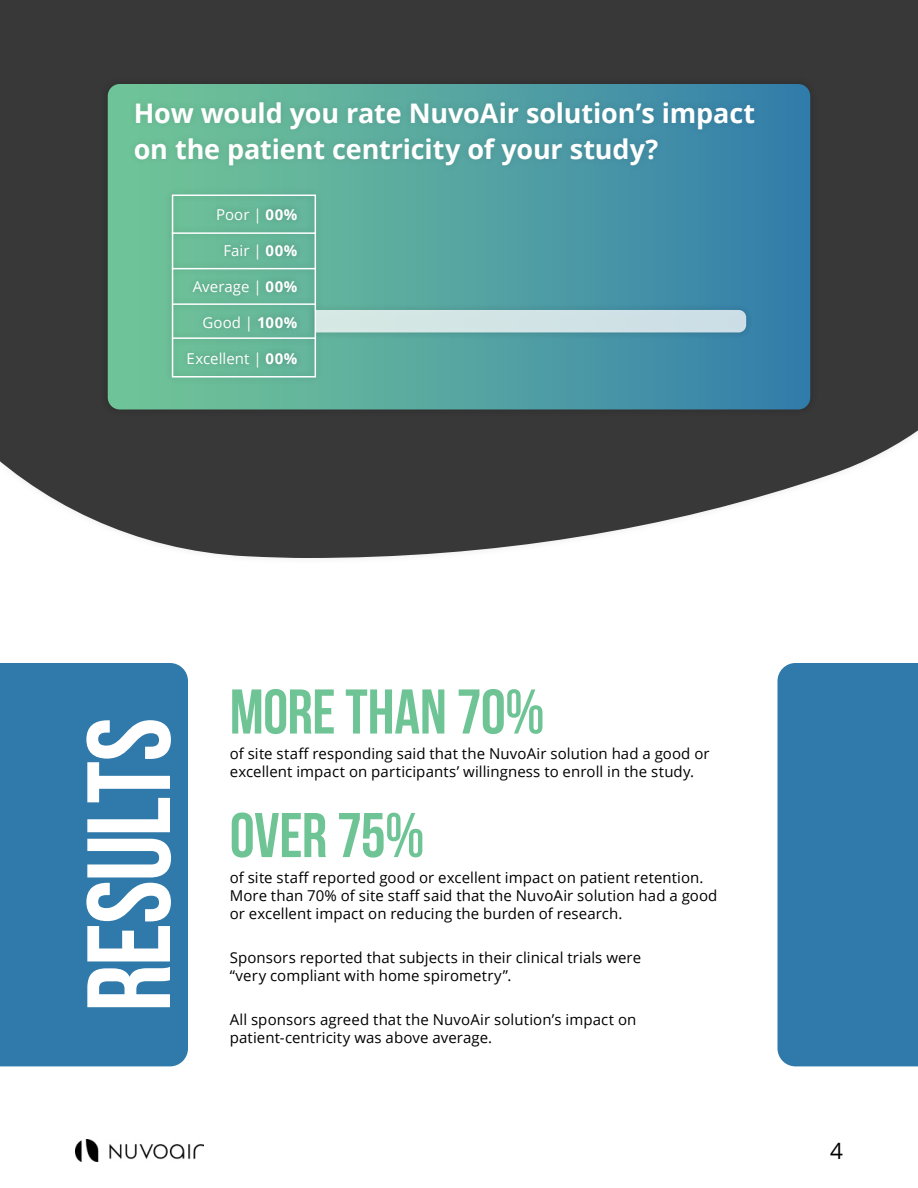
<style>
.page{position:relative;width:918px;height:1188px;background:#fff}
.page>*{position:absolute;margin:0;border:0;box-sizing:border-box;transform-origin:0 0}
.t1{font:700 118.05px "Bebas Neue";letter-spacing:-.015em;color:#fff}
.t2{font:700 63px "Bebas Neue";letter-spacing:-.01em;color:#6fc496}
.t3{font:700 27px/36px "Open Sans";letter-spacing:-.005em;color:#fff}
.t4{font:22.5px "Open Sans";color:#000}
.t5{font:15px/18px "Open Sans";letter-spacing:.005em;color:#000}
.t6{font:15px "Open Sans";letter-spacing:.005em;color:#fff}
.s1{font-weight:700}
</style>
<div class="page">
<img style="left:75px;top:1139px;width:128px;height:23px">
<svg style="left:0;top:0;width:918px;height:558px;background:#4f4f4f"></svg>
<div style="left:0;top:663px;width:188px;height:403px;background:#2f7aaa"></div>
<div style="left:777px;top:663px;width:141px;height:403px;background:#2f7aaa"></div>
<div style="left:100px;top:76px;width:718px;height:342px;background:#363636"></div>
<svg style="left:108px;top:84px;width:702px;height:326px;background:#51a0a0"></svg>
<div style="left:127px;top:94px;width:635px;height:80px;background:#000;opacity:.1"></div>
<div style="left:164px;top:186px;width:591px;height:199px;background:#000;opacity:.1"></div>
<div style="left:164px;top:187px;width:160px;height:199px;background:#67b798"></div>
<div style="left:172px;top:195px;width:144px;height:183px;border:2px solid #fff"></div>
<div style="left:180px;top:201px;width:125px;height:174px;background:#000;opacity:.1"></div>
<div style="left:165px;top:225px;width:158px;height:17px;background:#67b797"></div>
<hr style="left:172px;top:232px;width:144px;height:2px;background:#fff">
<div style="left:165px;top:260px;width:158px;height:17px;background:#000;opacity:.1"></div>
<hr style="left:172px;top:268px;width:144px;height:1px;background:#fff">
<div style="left:165px;top:296px;width:158px;height:17px;background:#67b797"></div>
<hr style="left:172px;top:303px;width:144px;height:2px;background:#fff">
<div style="left:165px;top:330px;width:158px;height:17px;background:#67b797"></div>
<hr style="left:172px;top:337px;width:144px;height:2px;background:#fff">
<div style="left:307px;top:302px;width:448px;height:38px;background:#000;opacity:.1"></div>
<div style="left:315px;top:310px;width:431px;height:22px;background:#d1e4e5"></div>
<h3 class="t3" style="left:134px;top:95px;width:623px">How would you rate NuvoAir solution’s impact on the patient centricity of your study?</h3>
<p class="t6" style="left:216px;top:204px;width:83px">Poor | <span class="s1">00%</span></p>
<p class="t6" style="left:224px;top:240px;width:75px">Fair | <span class="s1">00%</span></p>
<p class="t6" style="left:193px;top:276px;width:106px">Average | <span class="s1">00%</span></p>
<p class="t6" style="left:202px;top:312px;width:96px">Good | <span class="s1">100%</span></p>
<p class="t6" style="left:187px;top:348px;width:112px">Excellent | <span class="s1">00%</span></p>
<h1 class="t1" style="left:64px;top:1012px;width:296px;rotate:-90deg">RESULTS</h1>
<h2 class="t2" style="left:230px;top:677px;width:316px">MORE THAN 70%</h2>
<p class="t5" style="left:230px;top:744px;width:481px">of site staff responding said that the NuvoAir solution had a good or excellent impact on participants’ willingness to enroll in the study.</p>
<h2 class="t2" style="left:230px;top:801px;width:196px">OVER 75%</h2>
<p class="t5" style="left:230px;top:868px;width:489px">of site staff reported good or excellent impact on patient retention.<br>More than 70% of site staff said that the NuvoAir solution had a good or excellent impact on reducing the burden of research.</p>
<p class="t5" style="left:230px;top:948px;width:413px">Sponsors reported that subjects in their clinical trials were “very compliant with home spirometry”.</p>
<p class="t5" style="left:230px;top:1010px;width:408px">All sponsors agreed that the NuvoAir solution’s impact on patient-centricity was above average.</p>
<h3 class="t4" style="left:830px;top:1136px;width:14px">4</h3>
</div>
